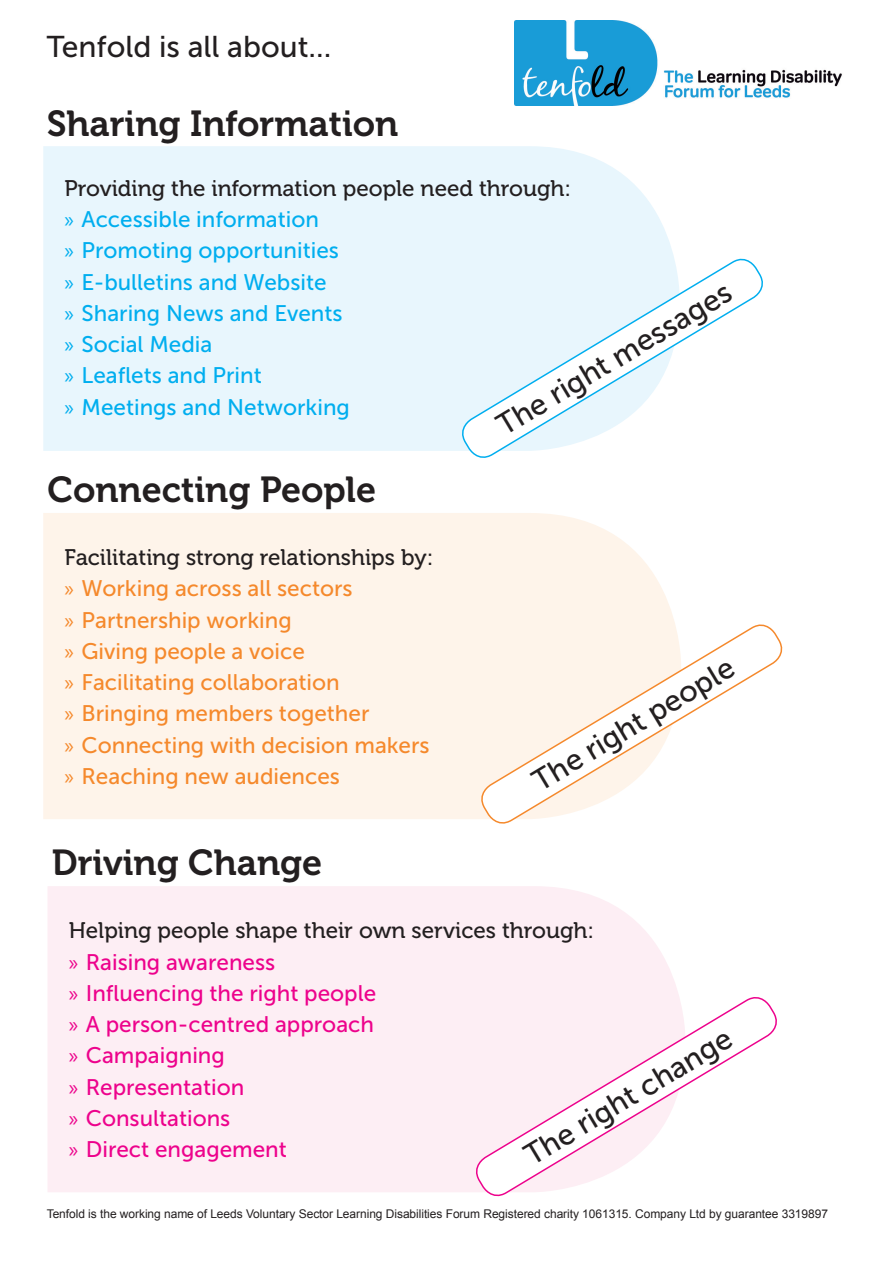
<style>
.page{position:relative;width:893px;height:1263px;background:#fff}
.page>*{position:absolute;margin:0;border:0;box-sizing:border-box;transform-origin:0 0}
.Titles{font:36px "Museo 700";color:#231f20}
.Tags{font:30px "Museo Sans 500";color:#231f20}
.Lists{font:22.5px "Museo Sans 500";color:#f5892c}
.Lists-2{font:22.5px "Museo Sans 500";color:#00aeef}
.Lists-3{font:22.5px "Museo Sans 500";color:#ed028c}
.List_subtitle{font:22.5px "Museo 500";color:#231f20}
.t1{font:12px "Arial";letter-spacing:-.005em;color:#231f20}
.s1{font-family:"Myriad Pro"}
</style>
<div class="page">
<div style="left:43px;top:146px;width:630px;height:305px;background:#e8f6fd"></div>
<div style="left:43px;top:513px;width:631px;height:306px;background:#fef4ea"></div>
<div style="left:48px;top:886px;width:630px;height:306px;background:#fdeef4"></div>
<svg style="left:457px;top:254px;width:306px;height:204px"></svg>
<svg style="left:476px;top:619px;width:307px;height:205px"></svg>
<svg style="left:471px;top:992px;width:306px;height:205px"></svg>
<img style="left:514px;top:20px;width:328px;height:85px">
<p class="Tags" style="left:47px;top:30px;width:286px">Tenfold is all about...</p>
<p class="Titles" style="left:47px;top:103px;width:353px">Sharing Information</p>
<p class="List_subtitle" style="left:65px;top:176px;width:508px">Providing the information people need through:</p>
<p class="Lists-2" style="left:65px;top:207px;width:256px"><span class="s1">»</span> Accessible information</p>
<p class="Lists-2" style="left:65px;top:238px;width:276px"><span class="s1">»</span> Promoting opportunities</p>
<p class="Lists-2" style="left:65px;top:269px;width:264px"><span class="s1">»</span> E-bulletins and Website</p>
<p class="Lists-2" style="left:65px;top:301px;width:280px"><span class="s1">»</span> Sharing News and Events</p>
<p class="Lists-2" style="left:65px;top:332px;width:149px"><span class="s1">»</span> Social Media</p>
<p class="Lists-2" style="left:65px;top:363px;width:199px"><span class="s1">»</span> Leaflets and Print</p>
<p class="Lists-2" style="left:65px;top:394px;width:287px"><span class="s1">»</span> Meetings and Networking</p>
<p class="Tags" style="left:491px;top:413px;width:269px;rotate:-31deg">The right messages</p>
<p class="Titles" style="left:48px;top:469px;width:330px">Connecting People</p>
<p class="List_subtitle" style="left:65px;top:545px;width:370px">Facilitating strong relationships by:</p>
<p class="Lists" style="left:65px;top:576px;width:290px"><span class="s1">»</span> Working across all sectors</p>
<p class="Lists" style="left:65px;top:607px;width:229px"><span class="s1">»</span> Partnership working</p>
<p class="Lists" style="left:65px;top:639px;width:242px"><span class="s1">»</span> Giving people a voice</p>
<p class="Lists" style="left:65px;top:670px;width:277px"><span class="s1">»</span> Facilitating collaboration</p>
<p class="Lists" style="left:65px;top:701px;width:306px"><span class="s1">»</span> Bringing members together</p>
<p class="Lists" style="left:65px;top:732px;width:366px"><span class="s1">»</span> Connecting with decision makers</p>
<p class="Lists" style="left:65px;top:764px;width:277px"><span class="s1">»</span> Reaching new audiences</p>
<p class="Titles" style="left:52px;top:842px;width:272px">Driving Change</p>
<p class="Tags" style="left:527px;top:769px;width:231px;rotate:-31deg">The right people</p>
<p class="List_subtitle" style="left:69px;top:918px;width:527px">Helping people shape their own services through:</p>
<p class="Lists-3" style="left:69px;top:949px;width:208px"><span class="s1">»</span> Raising awareness</p>
<p class="Lists-3" style="left:69px;top:981px;width:309px"><span class="s1">»</span> Influencing the right people</p>
<p class="Lists-3" style="left:69px;top:1012px;width:307px"><span class="s1">»</span> A person-centred approach</p>
<p class="Lists-3" style="left:69px;top:1043px;width:158px"><span class="s1">»</span> Campaigning</p>
<p class="Lists-3" style="left:69px;top:1074px;width:177px"><span class="s1">»</span> Representation</p>
<p class="Lists-3" style="left:69px;top:1106px;width:163px"><span class="s1">»</span> Consultations</p>
<p class="Lists-3" style="left:69px;top:1137px;width:220px"><span class="s1">»</span> Direct engagement</p>
<p class="Tags" style="left:519px;top:1143px;width:238px;rotate:-31deg">The right change</p>
<p class="t1" style="left:47px;top:1205px;width:783px">Tenfold is the working name of Leeds Voluntary Sector Learning Disabilities Forum Registered charity 1061315. Company Ltd by guarantee 3319897</p>
</div>
